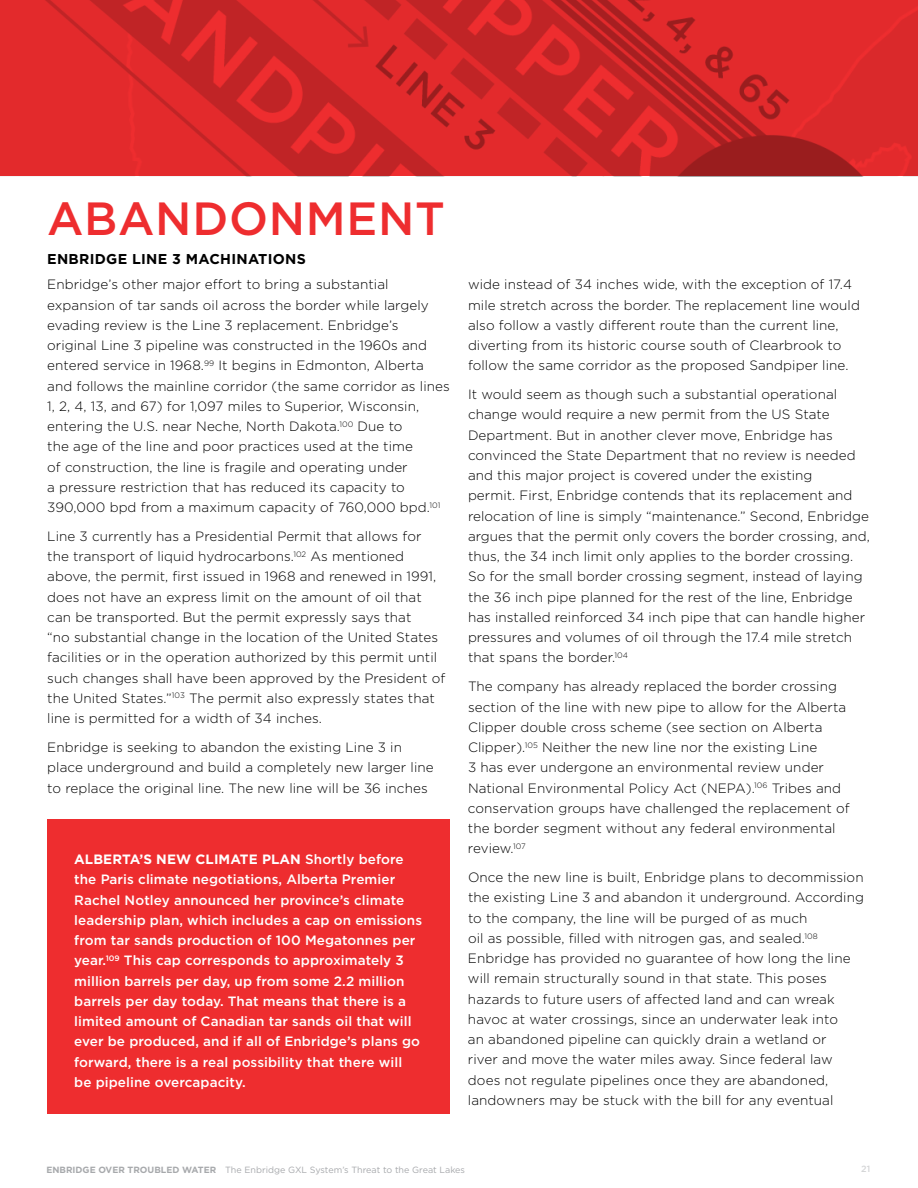
<style>
.page{position:relative;width:918px;height:1188px;background:#fff}
.page>*{position:absolute;margin:0;border:0;box-sizing:border-box;transform-origin:0 0}
.t1{font:500 46.5px "Gotham";letter-spacing:.015em;color:#ee2d2f}
.t2{font:700 14.25px "Gotham";letter-spacing:.02em;color:#000}
.t3{font:300 13.5px/20.2px "Gotham";letter-spacing:.005em;color:#000}
.t4{font:500 13.5px/20.2px "Gotham";letter-spacing:.005em;color:#fff}
.t5{font:9px "Gotham";color:#a7a9ac}
.t6{font:500 9px "Gotham";color:#a7a9ac}
.s1{font-weight:700}
</style>
<div class="page">
<img style="left:0;top:0;width:918px;height:176px">
<div style="left:47px;top:819px;width:403px;height:295px;background:#ee2d2f"></div>
<h1 class="t1" style="left:47px;top:192px;width:399px">ABANDONMENT</h1>
<p class="t2" style="left:47px;top:251px;width:260px">ENBRIDGE LINE 3 MACHINATIONS</p>
<p class="t3" style="left:47px;top:274px;width:404px">Enbridge’s other major effort to bring a substantial expansion of tar sands oil across the border while largely evading review is the Line 3 replacement. Enbridge’s original Line 3 pipeline was constructed in the 1960s and entered service in 1968.<sup>99</sup> It begins in Edmonton, Alberta and follows the mainline corridor (the same corridor as lines 1, 2, 4, 13, and 67) for 1,097 miles to Superior, Wisconsin, entering the U.S. near Neche, North Dakota.<sup>100</sup> Due to<br>the age of the line and poor practices used at the time<br>of construction, the line is fragile and operating under<br>a pressure restriction that has reduced its capacity to 390,000 bpd from a maximum capacity of 760,000 bpd.<sup>101</sup></p>
<p class="t3" style="left:47px;top:526px;width:400px">Line 3 currently has a Presidential Permit that allows for the transport of liquid hydrocarbons.<sup>102</sup> As mentioned above, the permit, first issued in 1968 and renewed in 1991, does not have an express limit on the amount of oil that can be transported. But the permit expressly says that<br>“no substantial change in the location of the United States facilities or in the operation authorized by this permit until such changes shall have been approved by the President of the United States.”<sup>103</sup> The permit also expressly states that line is permitted for a width of 34 inches.</p>
<p class="t3" style="left:47px;top:737px;width:388px">Enbridge is seeking to abandon the existing Line 3 in place underground and build a completely new larger line to replace the original line. The new line will be 36 inches</p>
<p class="t4" style="left:74px;top:849px;width:349px"><span class="s1">ALBERTA’S NEW CLIMATE PLAN</span> Shortly before the Paris climate negotiations, Alberta Premier Rachel Notley announced her province’s climate leadership plan, which includes a cap on emissions from tar sands production of 100 Megatonnes per year.<sup>109</sup> This cap corresponds to approximately 3 million barrels per day, up from some 2.2 million barrels per day today. That means that there is a limited amount of Canadian tar sands oil that will ever be produced, and if all of Enbridge’s plans go forward, there is a real possibility that there will be pipeline overcapacity.</p>
<p class="t3" style="left:468px;top:274px;width:393px">wide instead of 34 inches wide, with the exception of 17.4 mile stretch across the border. The replacement line would also follow a vastly different route than the current line, diverting from its historic course south of Clearbrook to follow the same corridor as the proposed Sandpiper line.</p>
<p class="t3" style="left:468px;top:384px;width:404px">It would seem as though such a substantial operational change would require a new permit from the US State Department. But in another clever move, Enbridge has convinced the State Department that no review is needed and this major project is covered under the existing<br>permit. First, Enbridge contends that its replacement and relocation of line is simply “maintenance.” Second, Enbridge argues that the permit only covers the border crossing, and, thus, the 34 inch limit only applies to the border crossing.<br>So for the small border crossing segment, instead of laying the 36 inch pipe planned for the rest of the line, Enbridge has installed reinforced 34 inch pipe that can handle higher pressures and volumes of oil through the 17.4 mile stretch that spans the border.<sup>104</sup></p>
<p class="t3" style="left:468px;top:676px;width:383px">The company has already replaced the border crossing section of the line with new pipe to allow for the Alberta Clipper double cross scheme (see section on Alberta Clipper).<sup>105</sup> Neither the new line nor the existing Line<br>3 has ever undergone an environmental review under National Environmental Policy Act (NEPA).<sup>106</sup> Tribes and conservation groups have challenged the replacement of the border segment without any federal environmental review.<sup>107</sup></p>
<p class="t3" style="left:468px;top:867px;width:397px">Once the new line is built, Enbridge plans to decommission the existing Line 3 and abandon it underground. According to the company, the line will be purged of as much<br>oil as possible, filled with nitrogen gas, and sealed.<sup>108<br></sup>Enbridge has provided no guarantee of how long the line will remain structurally sound in that state. This poses hazards to future users of affected land and can wreak havoc at water crossings, since an underwater leak into<br>an abandoned pipeline can quickly drain a wetland or<br>river and move the water miles away. Since federal law does not regulate pipelines once they are abandoned, landowners may be stuck with the bill for any eventual</p>
<p class="t5" style="left:46px;top:1164px;width:420px"><span class="s1">ENBRIDGE OVER TROUBLED WATER</span> The Enbridge GXL System’s Threat to the Great Lakes</p>
<p class="t6" style="left:861px;top:1164px;width:11px">21</p>
</div>
